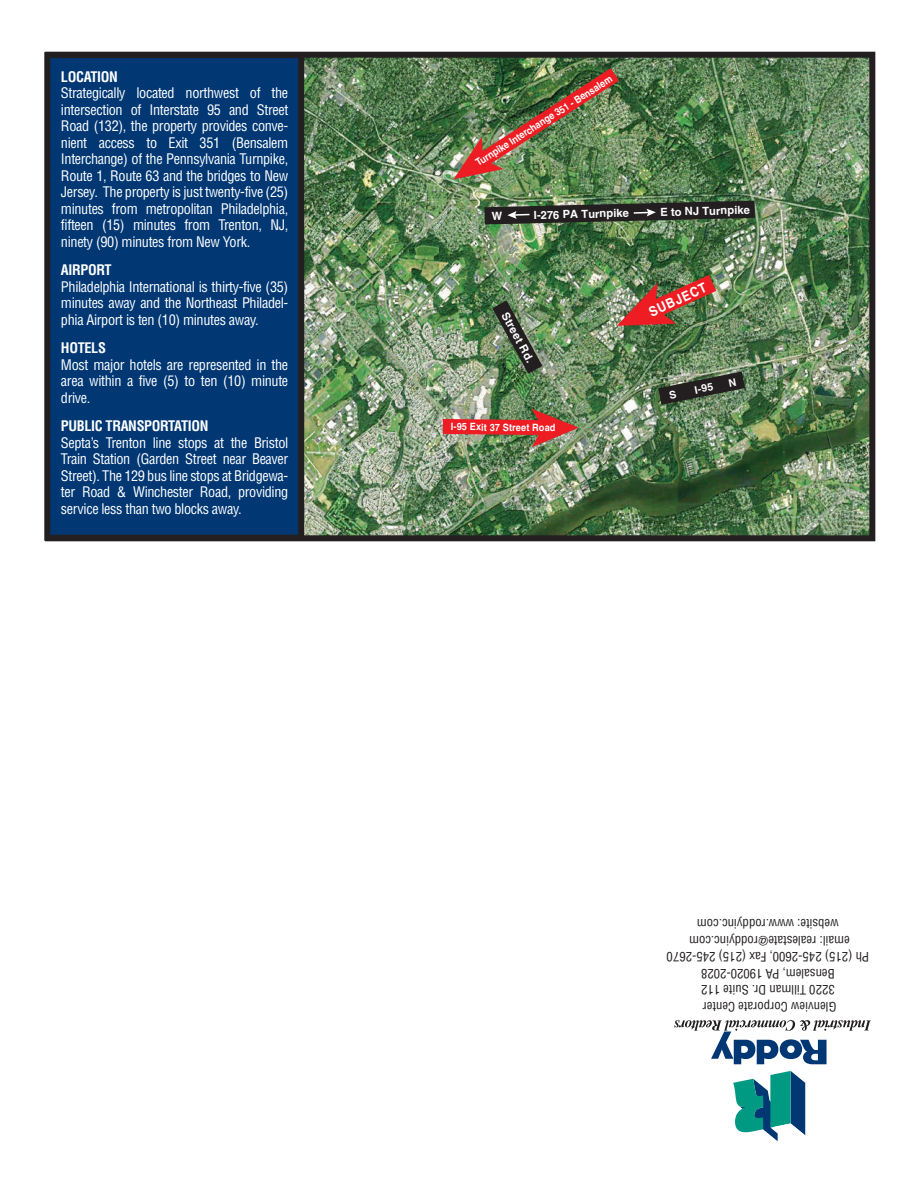
<style>
.page{position:relative;width:918px;height:1188px;background:#fff}
.page>*{position:absolute;margin:0;border:0;box-sizing:border-box;transform-origin:0 0}
.t1{font:condensed 14.25px/16.5px "Helvetica";letter-spacing:-.025em;color:#fff;text-align:justify}
.t2{font:700 condensed 14.25px "Helvetica";letter-spacing:-.025em;color:#fff}
.t3{font:700 13.5px "Helvetica";color:#fff;scale:.9 1}
.t4{font:condensed 12.75px/16.5px "Helvetica";color:#231f20;text-align:center}
.t5{font:700 11.25px "Helvetica";color:#fff}
.t6{font:700 10.5px "Helvetica";color:#fff}
.t7{font:700 10.2px "Helvetica";color:#fff;scale:.9 1}
</style>
<div class="page">
<img style="left:304px;top:59px;width:564px;height:475px">
<svg style="left:674px;top:1020px;width:197px;height:44px"></svg>
<svg style="left:733px;top:1071px;width:72px;height:70px"></svg>
<div style="left:45px;top:52px;width:830px;height:489px;border:6px solid #231f20"></div>
<div style="left:47px;top:55px;width:254px;height:483px;background:#013874"></div>
<div style="left:44px;top:52px;width:260px;height:489px;border:6px solid #231f20"></div>
<img style="left:492px;top:300px;width:50px;height:74px">
<img style="left:453px;top:68px;width:166px;height:111px">
<img style="left:443px;top:409px;width:136px;height:38px">
<img style="left:617px;top:275px;width:99px;height:51px">
<svg style="left:658px;top:372px;width:87px;height:33px;background:#4a5545"></svg>
<img style="left:484px;top:201px;width:271px;height:23px">
<p class="t2" style="left:61px;top:71px;width:58px">LOCATION</p>
<p class="t1" style="left:61px;top:86px;width:229px">Strategically located northwest of the intersection of Interstate 95 and Street Road (132), the property provides conve&shy;nient access to Exit 351 (Bensalem Interchange) of the Pennsylvania Turnpike, Route 1, Route 63 and the bridges to New Jersey. The property is just twenty-five (25) minutes from metropolitan Philadelphia, fifteen (15) minutes from Trenton, NJ, ninety (90) minutes from New York.</p>
<p class="t2" style="left:61px;top:265px;width:52px">AIRPORT</p>
<p class="t1" style="left:61px;top:280px;width:229px">Philadelphia International is thirty-five (35) minutes away and the Northeast Philadel&shy;phia Airport is ten (10) minutes away.</p>
<p class="t2" style="left:61px;top:343px;width:46px">HOTELS</p>
<p class="t1" style="left:61px;top:358px;width:229px">Most major hotels are represented in the area within a five (5) to ten (10) minute drive.</p>
<p class="t2" style="left:61px;top:421px;width:149px">PUBLIC TRANSPORTATION</p>
<p class="t1" style="left:61px;top:436px;width:229px">Septa’s Trenton line stops at the Bristol Train Station (Garden Street near Beaver Street). The 129 bus line stops at Bridgewa&shy;ter Road &amp; Winchester Road, providing service less than two blocks away.</p>
<p class="t7" style="left:474px;top:160px;width:179px;rotate:-32deg">Turnpike Interchange 351 - Bensalem</p>
<p class="t5" style="left:534px;top:211px;width:97px;rotate:-1deg">I-276 PA Turnpike</p>
<p class="t5" style="left:660px;top:208px;width:91px;rotate:-1deg">E to NJ Turnpike</p>
<p class="t5" style="left:508px;top:311px;width:57px;rotate:61deg">Street Rd.</p>
<p class="t7" style="left:451px;top:423px;width:118px;rotate:1deg">I-95 Exit 37 Street Road</p>
<p class="t3" style="left:648px;top:308px;width:71px;rotate:-25deg">SUBJECT</p>
<p class="t6" style="left:694px;top:386px;width:20px;rotate:-11deg">I-95</p>
<p class="t4" style="left:869px;top:1013px;width:204px;rotate:-180deg">Glenview Corporate Center<br>3220 Tillman Dr. Suite 112<br>Bensalem, PA 19020-2028<br>Ph (215) 245-2600, Fax (215) 245-2670 email: realestate@roddyinc.com website: www.roddyinc.com</p>
</div>
